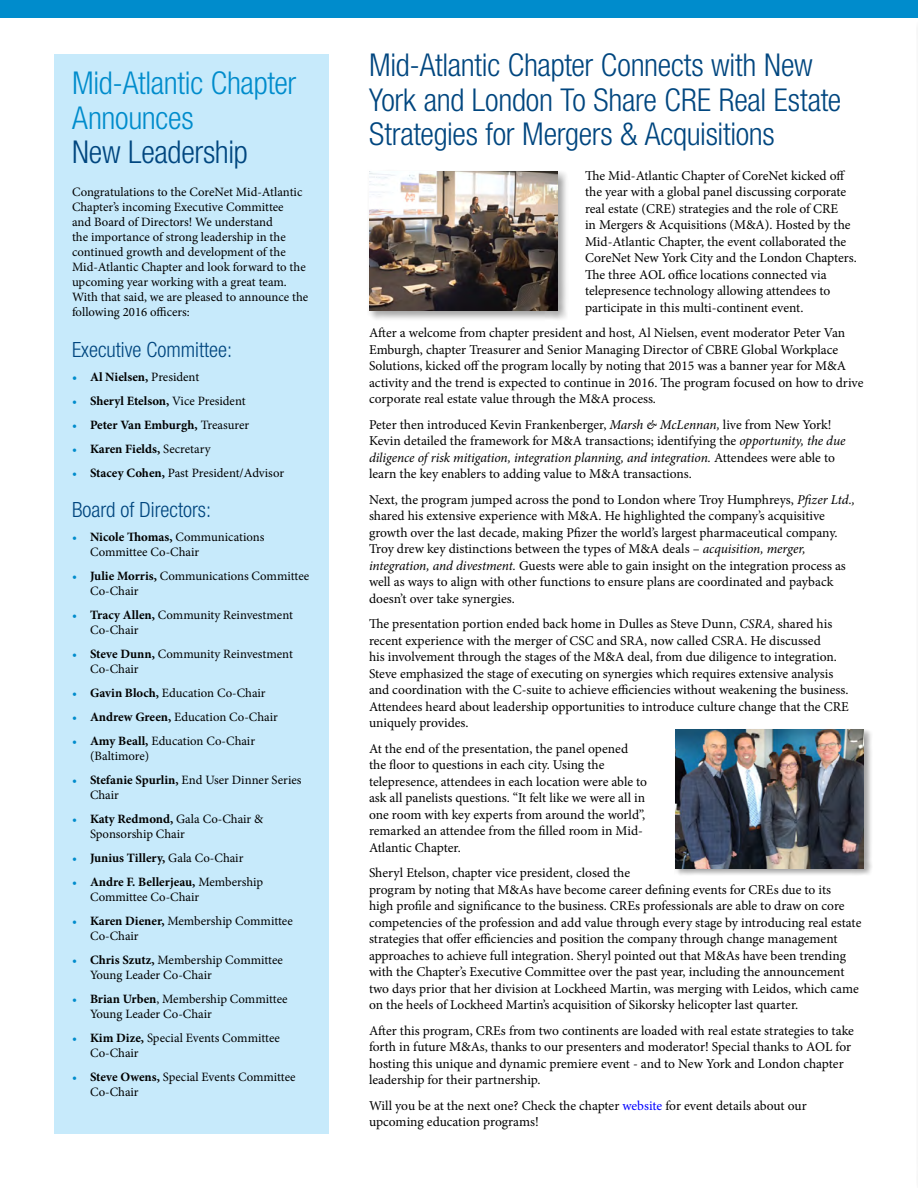
<style>
.page{position:relative;width:918px;height:1188px;background:#fff}
.page>*{position:absolute;margin:0;border:0;box-sizing:border-box;transform-origin:0 0}
.t1{font:300 condensed 31.5px/34.5px "Helvetica Neue LT Std";letter-spacing:-.01em;color:#00467f}
.t2{font:300 condensed 31.5px/34.5px "Helvetica Neue LT Std";letter-spacing:-.01em;color:#008ccc}
.t3{font:300 condensed 21px "Helvetica Neue LT Std";color:#00467f}
.t4{font:13.5px/16.5px "Minion Pro";color:#000}
.t5{font:12.75px/15px "Minion Pro";color:#000}
.t6{font:700 12.75px "Minion Pro";letter-spacing:-.005em;color:#000}
.s1{color:#008ccc}
.s2{font-weight:400}
.s3{font-weight:400;color:#008ccc}
.s4{font-weight:700}
.s5{font-style:italic}
.s6{color:#00f}
</style>
<div class="page">
<div style="left:0;top:0;width:918px;height:18px;background:#008ccc"></div>
<hr style="left:916px;top:16px;width:2px;height:1172px;background:#fafafa">
<hr style="left:917px;top:18px;width:1px;height:1170px;background:#f8f2ec">
<div style="left:674px;top:728px;width:199px;height:149px;background:#000;opacity:.35"></div>
<img style="left:675px;top:729px;width:189px;height:139px">
<div style="left:367px;top:169px;width:202px;height:153px;background:#000;opacity:.35"></div>
<img style="left:369px;top:171px;width:189px;height:139px">
<div style="left:54px;top:54px;width:274px;height:1080px;background:#c7eafb"></div>
<h1 class="t2" style="left:72px;top:66px;width:226px">Mid-Atlantic Chapter<br>Announces</h1>
<h1 class="t1" style="left:72px;top:135px;width:177px">New Leadership</h1>
<p class="t5" style="left:72px;top:185px;width:238px">Congratulations to the CoreNet Mid-Atlantic Chapter’s incoming Executive Committee<br>and Board of Directors! We understand<br>the importance of strong leadership in the continued growth and development of the Mid-Atlantic Chapter and look forward to the upcoming year working with a great team.<br>With that said, we are pleased to announce the following 2016 officers:</p>
<h2 class="t3" style="left:72px;top:338px;width:162px">Executive Committee:</h2>
<p class="t6" style="left:72px;top:368px;width:129px"><span class="s1">•</span> Al Nielsen, <span class="s2">President</span></p>
<p class="t6" style="left:72px;top:392px;width:175px"><span class="s3">•</span> Sheryl Etelson, <span class="s2">Vice President</span></p>
<p class="t6" style="left:72px;top:416px;width:179px"><span class="s3">•</span> Peter Van Emburgh, <span class="s2">Treasurer</span></p>
<p class="t6" style="left:72px;top:440px;width:140px"><span class="s3">•</span> Karen Fields, <span class="s2">Secretary</span></p>
<p class="t5" style="left:72px;top:465px;width:214px"><span class="s1">•</span> <span class="s4">Stacey Cohen,</span> Past President/Advisor</p>
<h2 class="t3" style="left:72px;top:498px;width:141px">Board of Directors:</h2>
<p class="t5" style="left:90px;top:530px;width:176px;text-indent:-18px"><span class="s1">•</span> <span class="s4">Nicole Thomas,</span> Communications<br>Committee Co-Chair</p>
<p class="t5" style="left:90px;top:569px;width:221px;text-indent:-18px"><span class="s1">•</span> <span class="s4">Julie Morris,</span> Communications Committee<br>Co-Chair</p>
<p class="t5" style="left:90px;top:608px;width:204px;text-indent:-18px"><span class="s1">•</span> <span class="s4">Tracy Allen,</span> Community Reinvestment<br>Co-Chair</p>
<p class="t5" style="left:90px;top:647px;width:204px;text-indent:-18px"><span class="s1">•</span> <span class="s4">Steve Dunn,</span> Community Reinvestment<br>Co-Chair</p>
<p class="t5" style="left:72px;top:686px;width:195px"><span class="s1">•</span> <span class="s4">Gavin Bloch,</span> Education Co-Chair</p>
<p class="t5" style="left:72px;top:710px;width:207px"><span class="s1">•</span> <span class="s4">Andrew Green,</span> Education Co-Chair</p>
<p class="t5" style="left:90px;top:734px;width:167px;text-indent:-18px"><span class="s1">•</span> <span class="s4">Amy Beall,</span> Education Co-Chair (Baltimore)</p>
<p class="t5" style="left:90px;top:773px;width:213px;text-indent:-18px"><span class="s1">•</span> <span class="s4">Stefanie Spurlin,</span> End User Dinner Series<br>Chair</p>
<p class="t5" style="left:90px;top:812px;width:175px;text-indent:-18px"><span class="s1">•</span> <span class="s4">Katy Redmond,</span> Gala Co-Chair &amp;<br>Sponsorship Chair</p>
<p class="t6" style="left:72px;top:849px;width:173px"><span class="s3">•</span> Junius Tillery, <span class="s2">Gala Co-Chair</span></p>
<p class="t5" style="left:90px;top:875px;width:175px;text-indent:-18px"><span class="s1">•</span> <span class="s4">Andre F. Bellerjeau,</span> Membership<br>Committee Co-Chair</p>
<p class="t5" style="left:90px;top:914px;width:204px;text-indent:-18px"><span class="s1">•</span> <span class="s4">Karen Diener,</span> Membership Committee<br>Co-Chair</p>
<p class="t5" style="left:90px;top:953px;width:194px;text-indent:-18px"><span class="s1">•</span> <span class="s4">Chris Szutz,</span> Membership Committee<br>Young Leader Co-Chair</p>
<p class="t5" style="left:90px;top:992px;width:199px;text-indent:-18px"><span class="s1">•</span> <span class="s4">Brian Urben</span>, Membership Committee<br>Young Leader Co-Chair</p>
<p class="t5" style="left:90px;top:1031px;width:191px;text-indent:-18px"><span class="s1">•</span> <span class="s4">Kim Dize,</span> Special Events Committee<br>Co-Chair</p>
<p class="t5" style="left:90px;top:1070px;width:207px;text-indent:-18px"><span class="s1">•</span> <span class="s4">Steve Owens,</span> Special Events Committee<br>Co-Chair</p>
<h1 class="t1" style="left:369px;top:48px;width:474px">Mid-Atlantic Chapter Connects with New<br>York and London To Share CRE Real Estate<br>Strategies for Mergers &amp; Acquisitions</h1>
<p class="t4" style="left:585px;top:167px;width:273px">The Mid-Atlantic Chapter of CoreNet kicked off the year with a global panel discussing corporate real estate (CRE) strategies and the role of CRE<br>in Mergers &amp; Acquisitions (M&amp;A). Hosted by the Mid-Atlantic Chapter, the event collaborated the CoreNet New York City and the London Chapters.<br>The three AOL office locations connected via telepresence technology allowing attendees to participate in this multi-continent event.</p>
<p class="t4" style="left:369px;top:325px;width:496px">After a welcome from chapter president and host, Al Nielsen, event moderator Peter Van Emburgh, chapter Treasurer and Senior Managing Director of CBRE Global Workplace Solutions, kicked off the program locally by noting that 2015 was a banner year for M&amp;A activity and the trend is expected to continue in 2016. The program focused on how to drive corporate real estate value through the M&amp;A process.</p>
<p class="t4" style="left:369px;top:416px;width:478px">Peter then introduced Kevin Frankenberger, <span class="s5">Marsh &amp; McLennan,</span> live from New York!<br>Kevin detailed the framework for M&amp;A transactions; identifying the <span class="s5">opportunity, the due diligence of risk mitigation, integration planning, and integration.</span> Attendees were able to learn the key enablers to adding value to M&amp;A transactions.</p>
<p class="t4" style="left:369px;top:491px;width:488px">Next, the program jumped across the pond to London where Troy Humphreys, <span class="s5">Pfizer Ltd., </span>shared his extensive experience with M&amp;A. He highlighted the company’s acquisitive growth over the last decade, making Pfizer the world’s largest pharmaceutical company.<br>Troy drew key distinctions between the types of M&amp;A deals – <span class="s5">acquisition, merger, integration, and divestment.</span> Guests were able to gain insight on the integration process as well as ways to align with other functions to ensure plans are coordinated and payback doesn’t over take synergies.</p>
<p class="t4" style="left:369px;top:616px;width:481px">The presentation portion ended back home in Dulles as Steve Dunn, <span class="s5">CSRA,</span> shared his recent experience with the merger of CSC and SRA, now called CSRA. He discussed<br>his involvement through the stages of the M&amp;A deal, from due diligence to integration.<br>Steve emphasized the stage of executing on synergies which requires extensive analysis and coordination with the C-suite to achieve efficiencies without weakening the business.<br>Attendees heard about leadership opportunities to introduce culture change that the CRE uniquely provides.</p>
<p class="t4" style="left:369px;top:740px;width:280px">At the end of the presentation, the panel opened the floor to questions in each city. Using the telepresence, attendees in each location were able to ask all panelists questions. “It felt like we were all in one room with key experts from around the world”, remarked an attendee from the filled room in Mid-Atlantic Chapter.</p>
<p class="t4" style="left:369px;top:865px;width:494px">Sheryl Etelson, chapter vice president, closed the<br>program by noting that M&amp;As have become career defining events for CREs due to its<br>high profile and significance to the business. CREs professionals are able to draw on core competencies of the profession and add value through every stage by introducing real estate strategies that offer efficiencies and position the company through change management approaches to achieve full integration. Sheryl pointed out that M&amp;As have been trending with the Chapter’s Executive Committee over the past year, including the announcement two days prior that her division at Lockheed Martin, was merging with Leidos, which came on the heels of Lockheed Martin’s acquisition of Sikorsky helicopter last quarter.</p>
<p class="t4" style="left:369px;top:1022px;width:487px">After this program, CREs from two continents are loaded with real estate strategies to take forth in future M&amp;As, thanks to our presenters and moderator! Special thanks to AOL for hosting this unique and dynamic premiere event - and to New York and London chapter leadership for their partnership.</p>
<p class="t4" style="left:369px;top:1097px;width:439px">Will you be at the next one? Check the chapter <span class="s6">website</span> for event details about our upcoming education programs!</p>
</div>
